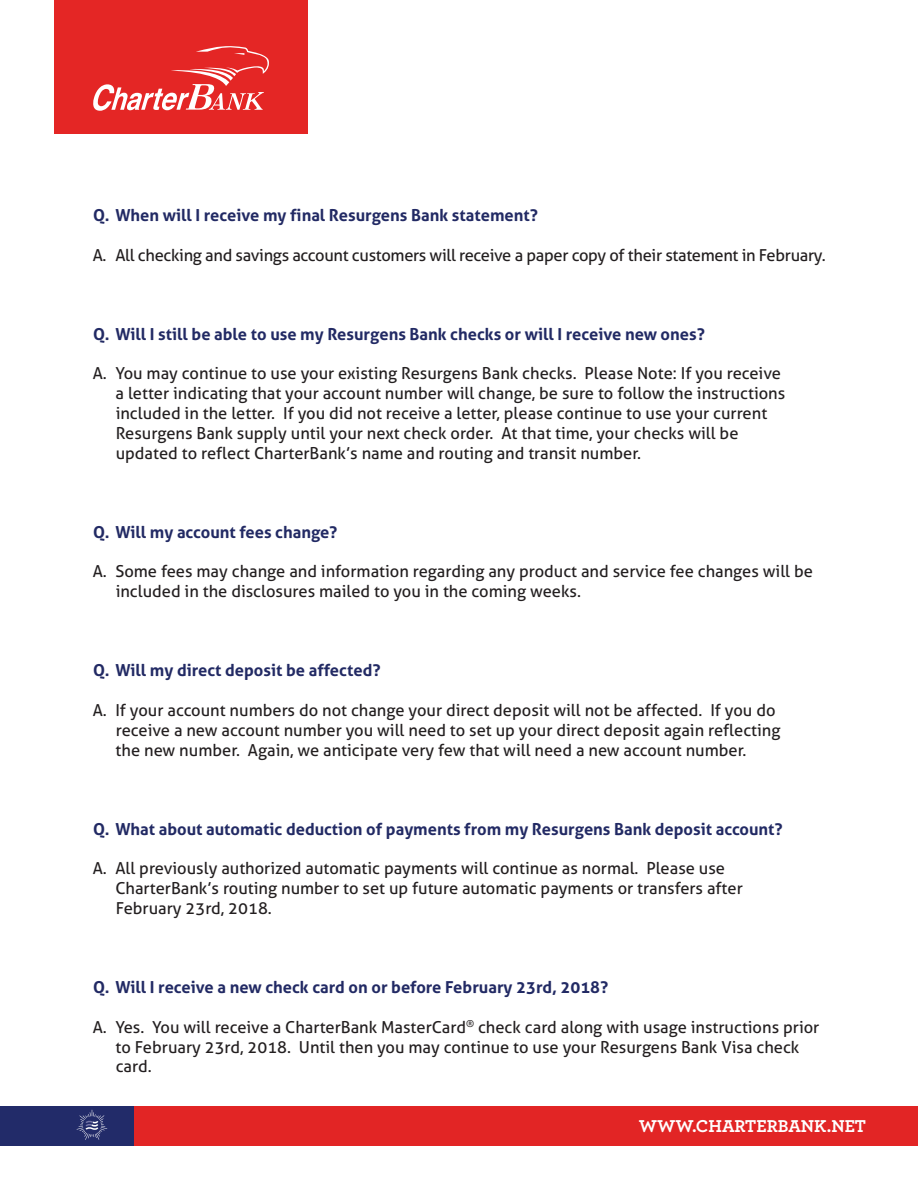
<style>
.page{position:relative;width:918px;height:1188px;background:#fff}
.page>*{position:absolute;margin:0;border:0;box-sizing:border-box;transform-origin:0 0}
.t1{font:700 18px "Archer";color:#fff}
.t2{font:16.5px/19.8px "Aller";color:#231f20}
.t3{font:700 16.5px "Aller";color:#222a64}
.t4{font:16.5px "Aller";letter-spacing:-.02em;color:#231f20}
</style>
<div class="page">
<div style="left:54px;top:0;width:254px;height:134px;background:#e42625"></div>
<svg style="left:93px;top:46px;width:176px;height:65px"></svg>
<div style="left:119px;top:1106px;width:799px;height:40px;background:#e22525"></div>
<div style="left:0;top:1106px;width:134px;height:40px;background:#222b69"></div>
<svg style="left:77px;top:1110px;width:30px;height:30px"></svg>
<p class="t3" style="left:93px;top:205px;width:446px">Q. When will I receive my final Resurgens Bank statement?</p>
<p class="t4" style="left:93px;top:245px;width:734px">A. All checking and savings account customers will receive a paper copy of their statement in February.</p>
<p class="t3" style="left:93px;top:324px;width:613px">Q. Will I still be able to use my Resurgens Bank checks or will I receive new ones?</p>
<p class="t2" style="left:116px;top:364px;width:671px;text-indent:-23px">A. You may continue to use your existing Resurgens Bank checks. Please Note: If you receive a letter indicating that your account number will change, be sure to follow the instructions included in the letter. If you did not receive a letter, please continue to use your current Resurgens Bank supply until your next check order. At that time, your checks will be updated to reflect CharterBank’s name and routing and transit number.</p>
<p class="t3" style="left:93px;top:522px;width:246px">Q. Will my account fees change?</p>
<p class="t2" style="left:116px;top:562px;width:699px;text-indent:-23px">A. Some fees may change and information regarding any product and service fee changes will be included in the disclosures mailed to you in the coming weeks.</p>
<p class="t3" style="left:93px;top:660px;width:289px">Q. Will my direct deposit be affected?</p>
<p class="t2" style="left:116px;top:700px;width:666px;text-indent:-23px">A. If your account numbers do not change your direct deposit will not be affected. If you do receive a new account number you will need to set up your direct deposit again reflecting the new number. Again, we anticipate very few that will need a new account number.</p>
<p class="t3" style="left:93px;top:819px;width:691px">Q. What about automatic deduction of payments from my Resurgens Bank deposit account?</p>
<p class="t2" style="left:115px;top:859px;width:629px;text-indent:-23px">A. All previously authorized automatic payments will continue as normal. Please use<br>CharterBank’s routing number to set up future automatic payments or transfers after<br>February 23rd, 2018.</p>
<p class="t3" style="left:93px;top:977px;width:517px">Q. Will I receive a new check card on or before February 23rd, 2018?</p>
<p class="t2" style="left:116px;top:1017px;width:705px;text-indent:-23px">A. Yes. You will receive a CharterBank MasterCard<sup>®</sup> check card along with usage instructions prior to February 23rd, 2018. Until then you may continue to use your Resurgens Bank Visa check card.</p>
<p class="t1" style="left:639px;top:1111px;width:229px">WWW.CHARTERBANK.NET</p>
</div>
